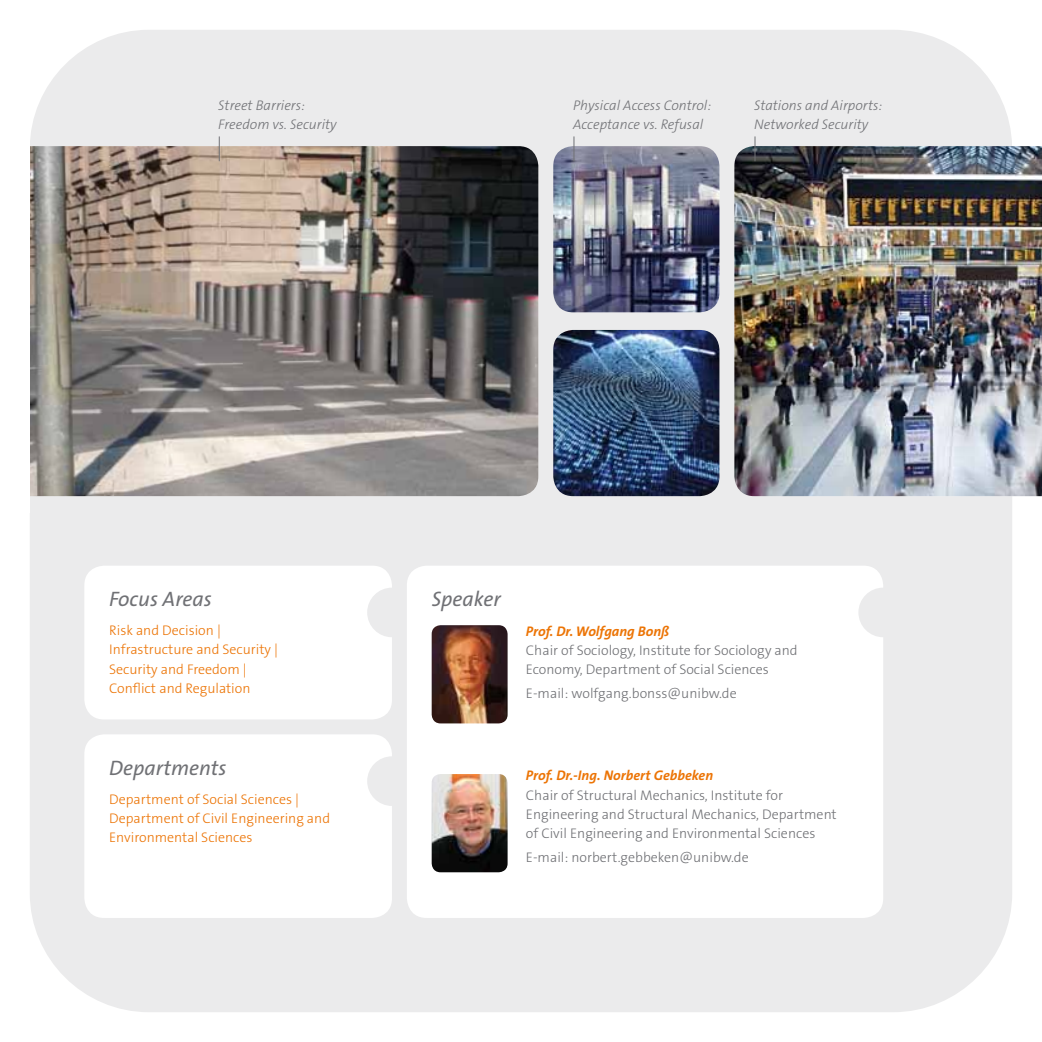
<style>
.page{position:relative;width:1042px;height:1042px;background:#fff}
.page>*{position:absolute;margin:0;border:0;box-sizing:border-box;transform-origin:0 0}
.t1{font:italic 21px "The Sans B5 Plain";color:#707175}
.t2{font:300 14px/19.2px "The Sans B3";color:#707175}
.t3{font:300 14px/19.2px "The Sans B3";color:#ec7405}
.t4{font:italic 300 14px/19.2px "The Sans B3";color:#707175}
.t5{font:italic 700 14px "The Sans B7";color:#ec7405}
</style>
<div class="page">
<div style="left:30px;top:30px;width:982px;height:982px;background:#ebebec"></div>
<img style="left:30px;top:146px;width:508px;height:350px">
<img style="left:553px;top:146px;width:166px;height:166px">
<img style="left:553px;top:330px;width:166px;height:166px">
<img style="left:734px;top:146px;width:308px;height:350px">
<svg style="left:219px;top:136px;width:1px;height:25px"></svg>
<svg style="left:574px;top:136px;width:1px;height:25px"></svg>
<svg style="left:755px;top:136px;width:1px;height:25px"></svg>
<svg style="left:84px;top:566px;width:308px;height:153px"></svg>
<svg style="left:84px;top:734px;width:308px;height:184px"></svg>
<svg style="left:407px;top:566px;width:476px;height:352px"></svg>
<img style="left:432px;top:625px;width:75px;height:98px">
<img style="left:432px;top:774px;width:75px;height:98px">
<p class="t4" style="left:218px;top:96px;width:120px">Street Barriers:<br>Freedom vs. Security</p>
<p class="t4" style="left:573px;top:96px;width:140px">Physical Access Control:<br>Acceptance vs. Refusal</p>
<p class="t4" style="left:754px;top:96px;width:130px">Stations and Airports:<br>Networked Security</p>
<h1 class="t1" style="left:109px;top:587px;width:104px">Focus Areas</h1>
<p class="t3" style="left:109px;top:621px;width:170px">Risk and Decision |<br>Infrastructure and Security |<br>Security and Freedom |<br>Conflict and Regulation</p>
<h1 class="t1" style="left:109px;top:756px;width:119px">Departments</h1>
<p class="t3" style="left:109px;top:790px;width:222px">Department of Social Sciences |<br>Department of Civil Engineering and<br>Environmental Sciences</p>
<h1 class="t1" style="left:432px;top:587px;width:71px">Speaker</h1>
<p class="t5" style="left:526px;top:623px;width:145px">Prof. Dr. Wolfgang Bonß</p>
<p class="t2" style="left:526px;top:641px;width:273px">Chair of Sociology, Institute for Sociology and<br>Economy, Department of Social Sciences</p>
<p class="t2" style="left:526px;top:684px;width:212px">E-mail: wolfgang.bonss@unibw.de</p>
<p class="t5" style="left:526px;top:768px;width:189px">Prof. Dr.-Ing. Norbert Gebbeken</p>
<p class="t2" style="left:526px;top:785px;width:312px">Chair of Structural Mechanics, Institute for<br>Engineering and Structural Mechanics, Department of Civil Engineering and Environmental Sciences</p>
<p class="t2" style="left:526px;top:848px;width:224px">E-mail: norbert.gebbeken@unibw.de</p>
</div>
